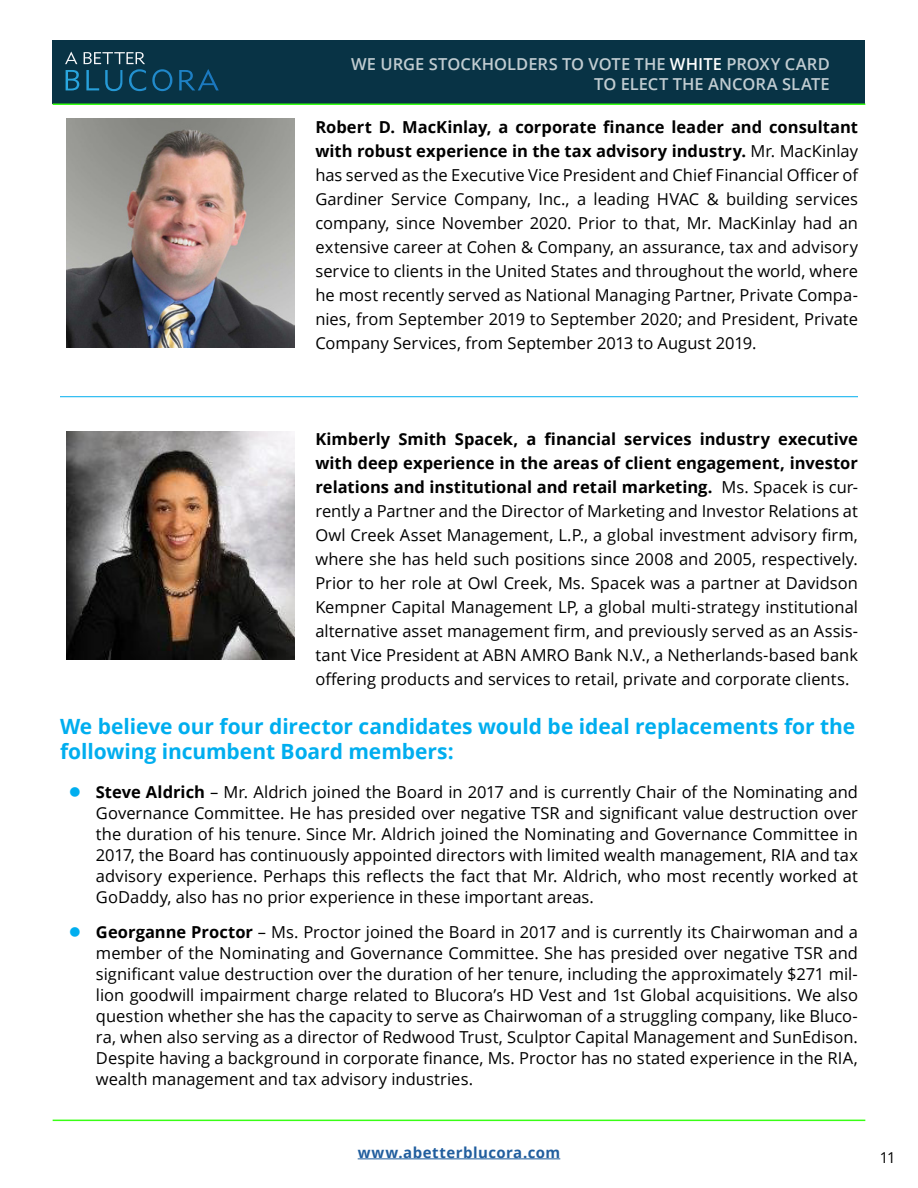
<style>
.page{position:relative;width:918px;height:1188px;background:#fff}
.page>*{position:absolute;margin:0;border:0;box-sizing:border-box;transform-origin:0 0}
.t1{font:700 21px/25.2px "Open Sans";letter-spacing:-.005em;color:#00aeef}
.t2{font:16.5px/24px "Open Sans";color:#000;text-align:justify}
.t3{font:600 16.5px/19.5px "Open Sans";letter-spacing:.005em;color:#c1ccd1;text-align:right}
.t4{font:700 15px "Open Sans";letter-spacing:.03em;color:#215e9e}
.t5{font:15px "Open Sans";color:#000}
.s1{color:#fff}
.s2{font-weight:700}
.s3{color:#00aeef}
</style>
<div class="page">
<div style="left:53px;top:40px;width:812px;height:64px;background:#083345"></div>
<svg style="left:152px;top:69px;width:20px;height:22px"></svg>
<svg style="left:179px;top:69px;width:40px;height:21px"></svg>
<svg style="left:65px;top:52px;width:81px;height:39px"></svg>
<hr style="left:53px;top:104px;width:812px;height:1px;background:#39ff14">
<hr style="left:358px;top:1158px;width:202px;height:1px;background:#215e9e">
<hr style="left:53px;top:1120px;width:812px;height:1px;background:#39ff14">
<img style="left:66px;top:119px;width:228px;height:228px">
<hr style="left:60px;top:396px;width:798px;height:1px;background:#00aeef">
<img style="left:66px;top:432px;width:228px;height:228px">
<p class="t3" style="left:351px;top:54px;width:480px">WE URGE STOCKHOLDERS TO VOTE THE <span class="s1">WHITE</span> PROXY CARD<br>TO ELECT THE ANCORA SLATE</p>
<p class="t2" style="left:315px;top:114px;width:544px"><span class="s2">Robert D. MacKinlay, a corporate finance leader and consultant with robust experience in the tax advisory industry.</span> Mr. MacKinlay has served as the Executive Vice President and Chief Financial Officer of Gardiner Service Company, Inc., a leading HVAC &amp; building services company, since November 2020. Prior to that, Mr. MacKinlay had an extensive career at Cohen &amp; Company, an assurance, tax and advisory service to clients in the United States and throughout the world, where he most recently served as National Managing Partner, Private Compa&shy;nies, from September 2019 to September 2020; and President, Private Company Services, from September 2013 to August 2019.</p>
<p class="t2" style="left:315px;top:426px;width:544px"><span class="s2">Kimberly Smith Spacek, a financial services industry executive with deep experience in the areas of client engagement, investor relations and institutional and retail marketing.</span> Ms. Spacek is cur&shy;rently a Partner and the Director of Marketing and Investor Relations at Owl Creek Asset Management, L.P., a global investment advisory firm, where she has held such positions since 2008 and 2005, respectively.<br>Prior to her role at Owl Creek, Ms. Spacek was a partner at Davidson Kempner Capital Management LP, a global multi-strategy institutional alternative asset management firm, and previously served as an Assis&shy;tant Vice President at ABN AMRO Bank N.V., a Netherlands-based bank offering products and services to retail, private and corporate clients.</p>
<p class="t1" style="left:60px;top:713px;width:797px">We believe our four director candidates would be ideal replacements for the following incumbent Board members:</p>
<p class="t2" style="left:96px;top:781px;width:764px;line-height:21px;text-indent:-27px"><span class="s3">●</span> <span class="s2">Steve Aldrich</span> – Mr. Aldrich joined the Board in 2017 and is currently Chair of the Nominating and Governance Committee. He has presided over negative TSR and significant value destruction over the duration of his tenure. Since Mr. Aldrich joined the Nominating and Governance Committee in 2017, the Board has continuously appointed directors with limited wealth management, RIA and tax advisory experience. Perhaps this reflects the fact that Mr. Aldrich, who most recently worked at GoDaddy, also has no prior experience in these important areas.</p>
<p class="t2" style="left:96px;top:921px;width:764px;line-height:21px;text-indent:-27px"><span class="s3">●</span> <span class="s2">Georganne Proctor</span> – Ms. Proctor joined the Board in 2017 and is currently its Chairwoman and a member of the Nominating and Governance Committee. She has presided over negative TSR and significant value destruction over the duration of her tenure, including the approximately $271 mil&shy;lion goodwill impairment charge related to Blucora’s HD Vest and 1st Global acquisitions. We also question whether she has the capacity to serve as Chairwoman of a struggling company, like Bluco&shy;ra, when also serving as a director of Redwood Trust, Sculptor Capital Management and SunEdison.<br>Despite having a background in corporate finance, Ms. Proctor has no stated experience in the RIA, wealth management and tax advisory industries.</p>
<p class="t4" style="left:358px;top:1142px;width:204px">www.abetterblucora.com</p>
<p class="t5" style="left:880px;top:1147px;width:17px">11</p>
</div>
